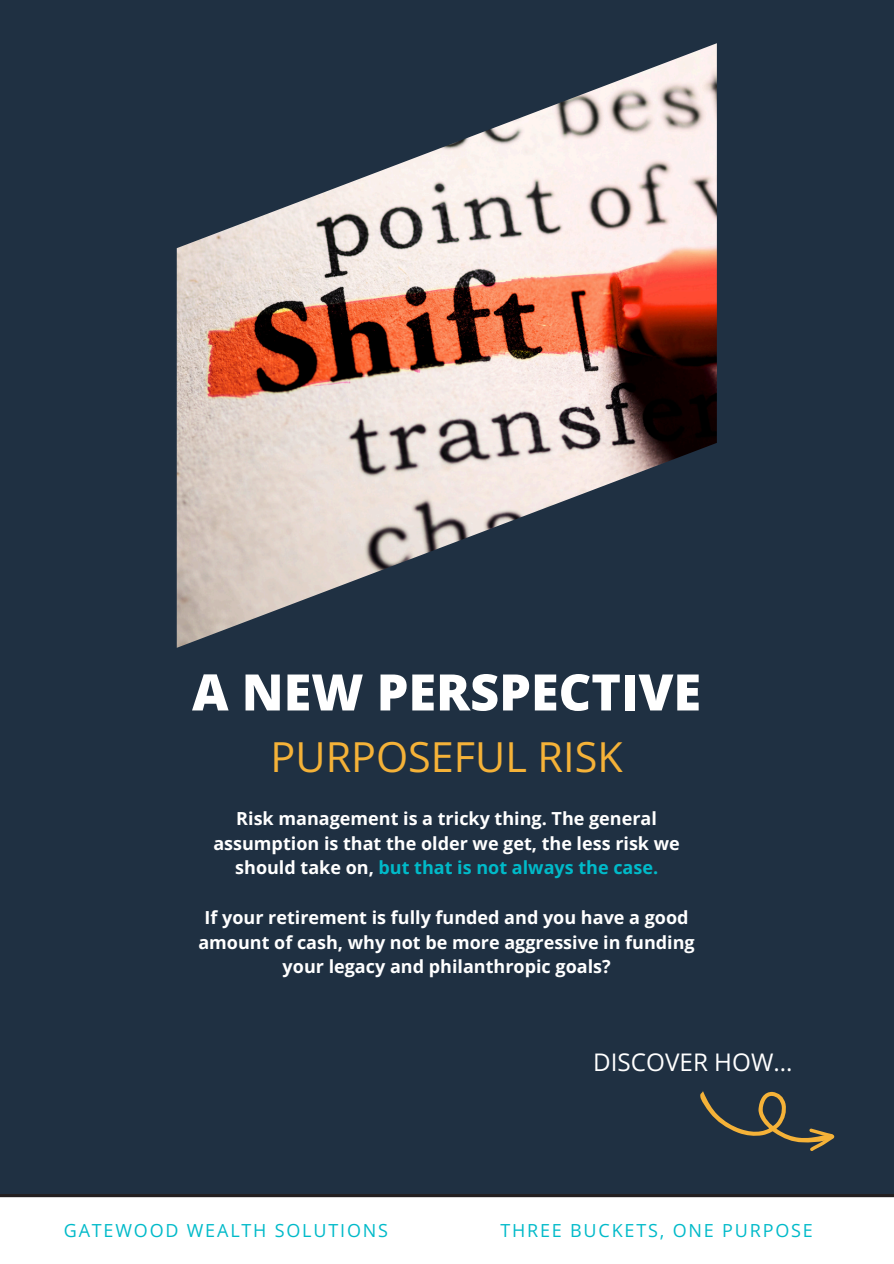
<style>
.page{position:relative;width:894px;height:1264px;background:#fff}
.page>*{position:absolute;margin:0;border:0;box-sizing:border-box;transform-origin:0 0}
.t1{font:800 50.4px "Open Sans";color:#fff}
.t2{font:41.4px "Open Sans";color:#f5b238}
.t3{font:24.3px "Open Sans";color:#fff}
.t4{font:700 18px/24.8px "Open Sans";color:#fff;text-align:center}
.t5{font:18px "Open Sans";letter-spacing:.1em;color:#00bac9}
.s1{color:#00bac9}
</style>
<div class="page">
<div style="left:0;top:0;width:893px;height:1263px;background:#1f3042"></div>
<svg style="left:700px;top:1091px;width:134px;height:59px"></svg>
<div style="left:0;top:1194px;width:893px;height:69px;background:#fff"></div>
<img style="left:177px;top:43px;width:539px;height:605px">
<p class="t1" style="left:192px;top:656px;width:510px">A NEW PERSPECTIVE</p>
<h2 class="t2" style="left:270px;top:727px;width:353px">PURPOSEFUL RISK</h2>
<p class="t4" style="left:213px;top:805px;width:468px">Risk management is a tricky thing. The general assumption is that the older we get, the less risk we should take on, <span class="s1">but that is not always the case.</span></p>
<h1 class="t4" style="left:198px;top:904px;width:498px">If your retirement is fully funded and you have a good amount of cash, why not be more aggressive in funding your legacy and philanthropic goals?</h1>
<h3 class="t3" style="left:593px;top:1044px;width:201px">DISCOVER HOW...</h3>
<p class="t5" style="left:64px;top:1217px;width:325px">GATEWOOD WEALTH SOLUTIONS</p>
<h4 class="t5" style="left:500px;top:1217px;width:314px">THREE BUCKETS, ONE PURPOSE</h4>
</div>
